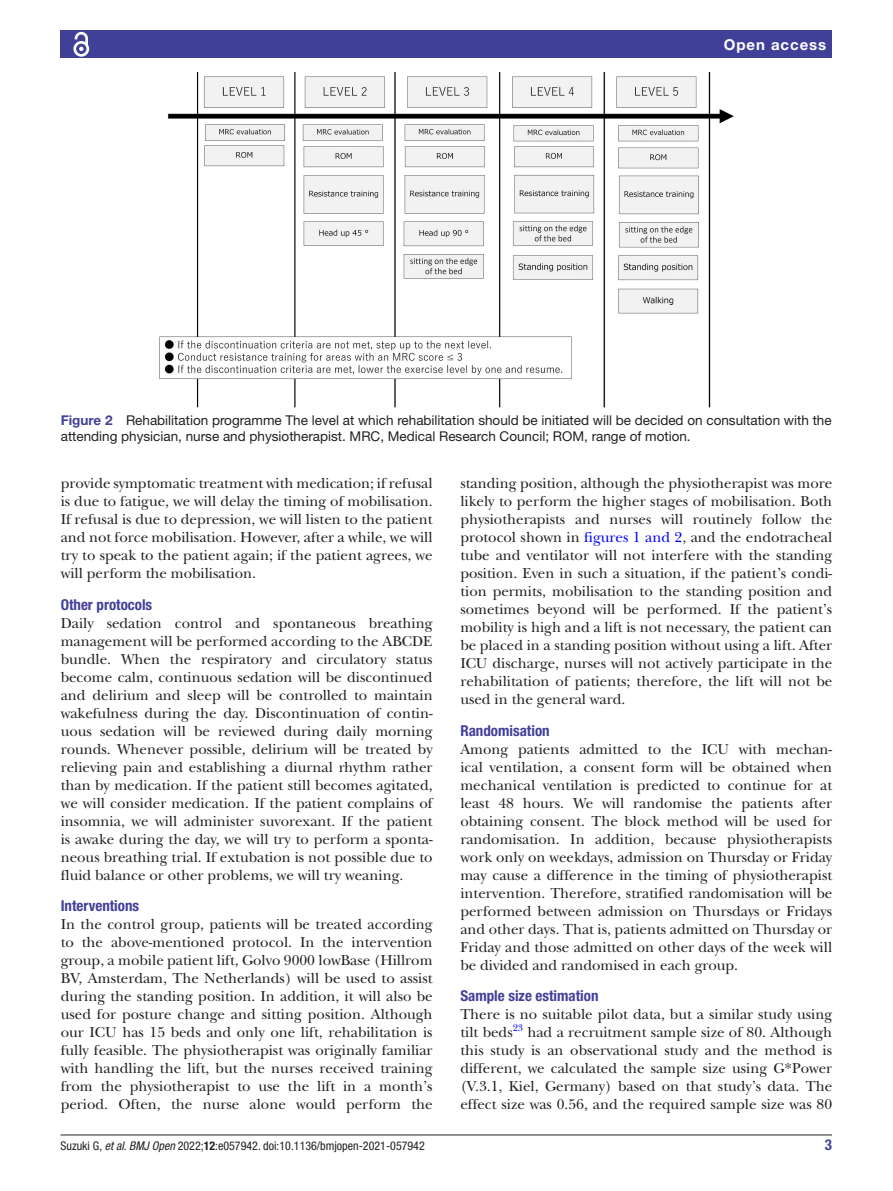
<style>
.page{position:relative;width:893px;height:1191px;background:#fff}
.page>*{position:absolute;margin:0;border:0;box-sizing:border-box;transform-origin:0 0}
.t1{font:15px/18px "New Baskerville";color:#231f20;text-align:justify}
.t2{font:700 condensed 15px "Helvetica Neue LT Std";color:#414099}
.t3{font:700 15px "Helvetica Neue LT Std";letter-spacing:.065em;color:#fff}
.t4{font:13.5px/16.2px "Helvetica Neue LT Std";color:#231f20}
.t5{font:condensed 12px "Helvetica Neue LT Std";color:#231f20}
.t6{font:9.9px "New Baskerville";color:#00f}
.s1{font-weight:700;color:#414099}
.s2{color:#00f}
.s3{font-style:italic}
.s4{font-weight:700}
</style>
<div class="page">
<hr style="left:61px;top:1134px;width:771px;height:1px;background:#231f20">
<div style="left:61px;top:31px;width:771px;height:27px;background:#414099"></div>
<svg style="left:73px;top:31px;width:17px;height:26px"></svg>
<img style="left:159px;top:73px;width:575px;height:334px">
<p class="t3" style="left:724px;top:35px;width:104px">Open access</p>
<p class="t4" style="left:61px;top:412px;width:772px"><span class="s1">Figure 2</span> Rehabilitation programme The level at which rehabilitation should be initiated will be decided on consultation with the attending physician, nurse and physiotherapist. MRC, Medical Research Council; ROM, range of motion.</p>
<p class="t1" style="left:61px;top:474px;width:373px">provide symptomatic treatment with medication; if refusal is due to fatigue, we will delay the timing of mobilisation.<br>If refusal is due to depression, we will listen to the patient and not force mobilisation. However, after a while, we will try to speak to the patient again; if the patient agrees, we will perform the mobilisation.</p>
<p class="t2" style="left:61px;top:595px;width:93px">Other protocols</p>
<p class="t1" style="left:61px;top:614px;width:373px">Daily sedation control and spontaneous breathing management will be performed according to the ABCDE bundle. When the respiratory and circulatory status become calm, continuous sedation will be discontinued and delirium and sleep will be controlled to maintain wakefulness during the day. Discontinuation of contin&shy;uous sedation will be reviewed during daily morning rounds. Whenever possible, delirium will be treated by relieving pain and establishing a diurnal rhythm rather than by medication. If the patient still becomes agitated, we will consider medication. If the patient complains of insomnia, we will administer suvorexant. If the patient is awake during the day, we will try to perform a sponta&shy;neous breathing trial. If extubation is not possible due to fluid balance or other problems, we will try weaning.</p>
<p class="t2" style="left:61px;top:897px;width:80px">Interventions</p>
<p class="t1" style="left:61px;top:915px;width:373px">In the control group, patients will be treated according to the above-mentioned protocol. In the intervention group, a mobile patient lift, Golvo 9000 lowBase (Hillrom BV, Amsterdam, The Netherlands) will be used to assist during the standing position. In addition, it will also be used for posture change and sitting position. Although our ICU has 15 beds and only one lift, rehabilitation is fully feasible. The physiotherapist was originally familiar with handling the lift, but the nurses received training from the physiotherapist to use the lift in a month’s period. Often, the nurse alone would perform the</p>
<p class="t1" style="left:460px;top:474px;width:373px">standing position, although the physiotherapist was more likely to perform the higher stages of mobilisation. Both physiotherapists and nurses will routinely follow the protocol shown in <span class="s2">figures 1 and 2</span>, and the endotracheal tube and ventilator will not interfere with the standing position. Even in such a situation, if the patient’s condi&shy;tion permits, mobilisation to the standing position and sometimes beyond will be performed. If the patient’s mobility is high and a lift is not necessary, the patient can be placed in a standing position without using a lift. After ICU discharge, nurses will not actively participate in the rehabilitation of patients; therefore, the lift will not be used in the general ward.</p>
<p class="t2" style="left:460px;top:721px;width:91px">Randomisation</p>
<p class="t1" style="left:460px;top:740px;width:373px">Among patients admitted to the ICU with mechan&shy;ical ventilation, a consent form will be obtained when mechanical ventilation is predicted to continue for at least 48 hours. We will randomise the patients after obtaining consent. The block method will be used for randomisation. In addition, because physiotherapists work only on weekdays, admission on Thursday or Friday may cause a difference in the timing of physiotherapist intervention. Therefore, stratified randomisation will be performed between admission on Thursdays or Fridays and other days. That is, patients admitted on Thursday or Friday and those admitted on other days of the week will be divided and randomised in each group.</p>
<p class="t2" style="left:460px;top:987px;width:140px">Sample size estimation</p>
<p class="t1" style="left:460px;top:1005px;width:373px">There is no suitable pilot data, but a similar study using tilt beds</p>
<p class="t6" style="left:513px;top:1021px;width:12px">23</p>
<p class="t1" style="left:460px;top:1023px;width:373px;text-indent:67px">had a recruitment sample size of 80. Although this study is an observational study and the method is different, we calculated the sample size using G*Power (V.3.1, Kiel, Germany) based on that study’s data. The effect size was 0.56, and the required sample size was 80</p>
<p class="t5" style="left:61px;top:1138px;width:366px">Suzuki G, <span class="s3">et al</span>. <span class="s3">BMJ Open</span> 2022;<span class="s4">12</span>:e057942. doi:10.1136/bmjopen-2021-057942</p>
<p class="t2" style="left:825px;top:1135px;width:9px">3</p>
</div>
